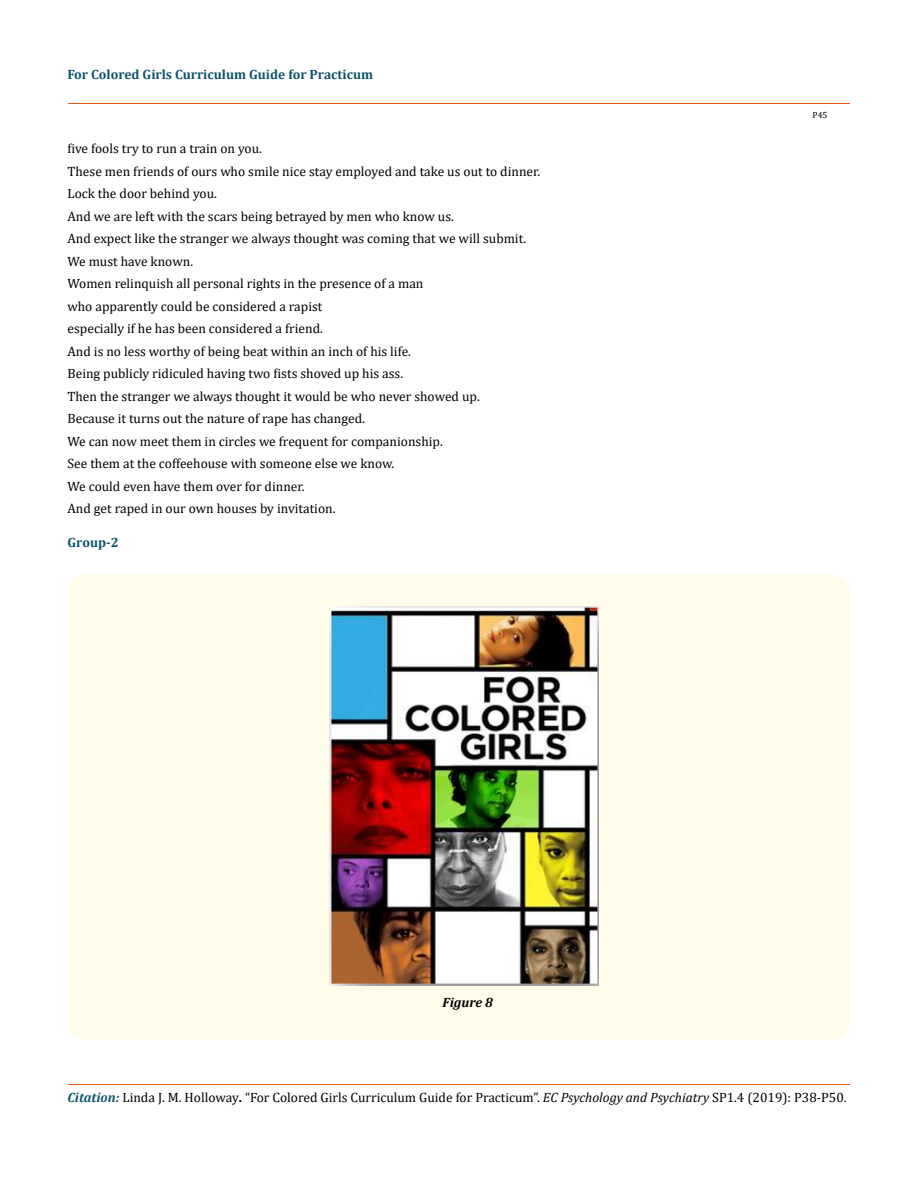
<style>
.page{position:relative;width:917px;height:1188px;background:#fff}
.page>*{position:absolute;margin:0;border:0;box-sizing:border-box;transform-origin:0 0}
.t1{font:13.5px/22.5px "Cambria";color:#000}
.t2{font:700 13.5px "Cambria";color:#0e546a}
.t3{font:italic 700 13.5px "Cambria";color:#000}
.t4{font:9px "Cambria";color:#000}
.s1{font-weight:700;font-style:italic;color:#0e546a}
.s2{font-weight:700}
.s3{font-style:italic}
</style>
<div class="page">
<hr style="left:68px;top:1084px;width:781px;height:1px;background:#e05d1a">
<hr style="left:68px;top:103px;width:781px;height:1px;background:#e05d1a">
<div style="left:68px;top:574px;width:781px;height:466px;background:#fffde9;border-radius:18px"></div>
<img style="left:329px;top:606px;width:269px;height:380px">
<p class="t2" style="left:67px;top:64px;width:307px">For Colored Girls Curriculum Guide for Practicum</p>
<p class="t1" style="left:67px;top:137px;width:474px">five fools try to run a train on you.<br>These men friends of ours who smile nice stay employed and take us out to dinner.<br>Lock the door behind you.<br>And we are left with the scars being betrayed by men who know us.<br>And expect like the stranger we always thought was coming that we will submit.<br>We must have known.<br>Women relinquish all personal rights in the presence of a man<br>who apparently could be considered a rapist<br>especially if he has been considered a friend.<br>And is no less worthy of being beat within an inch of his life.<br>Being publicly ridiculed having two fists shoved up his ass.<br>Then the stranger we always thought it would be who never showed up.<br>Because it turns out the nature of rape has changed.<br>We can now meet them in circles we frequent for companionship.<br>See them at the coffeehouse with someone else we know.<br>We could even have them over for dinner.<br>And get raped in our own houses by invitation.</p>
<p class="t2" style="left:68px;top:533px;width:53px">Group-2</p>
<p class="t3" style="left:442px;top:993px;width:52px">Figure 8</p>
<p class="t4" style="left:812px;top:109px;width:17px">P45</p>
<p class="t1" style="left:68px;top:1086px;width:780px"><span class="s1">Citation:</span> Linda J. M. Holloway<span class="s2">.</span> “For Colored Girls Curriculum Guide for Practicum”. <span class="s3">EC Psychology and Psychiatry</span> SP1.4 (2019): P38-P50.</p>
</div>
